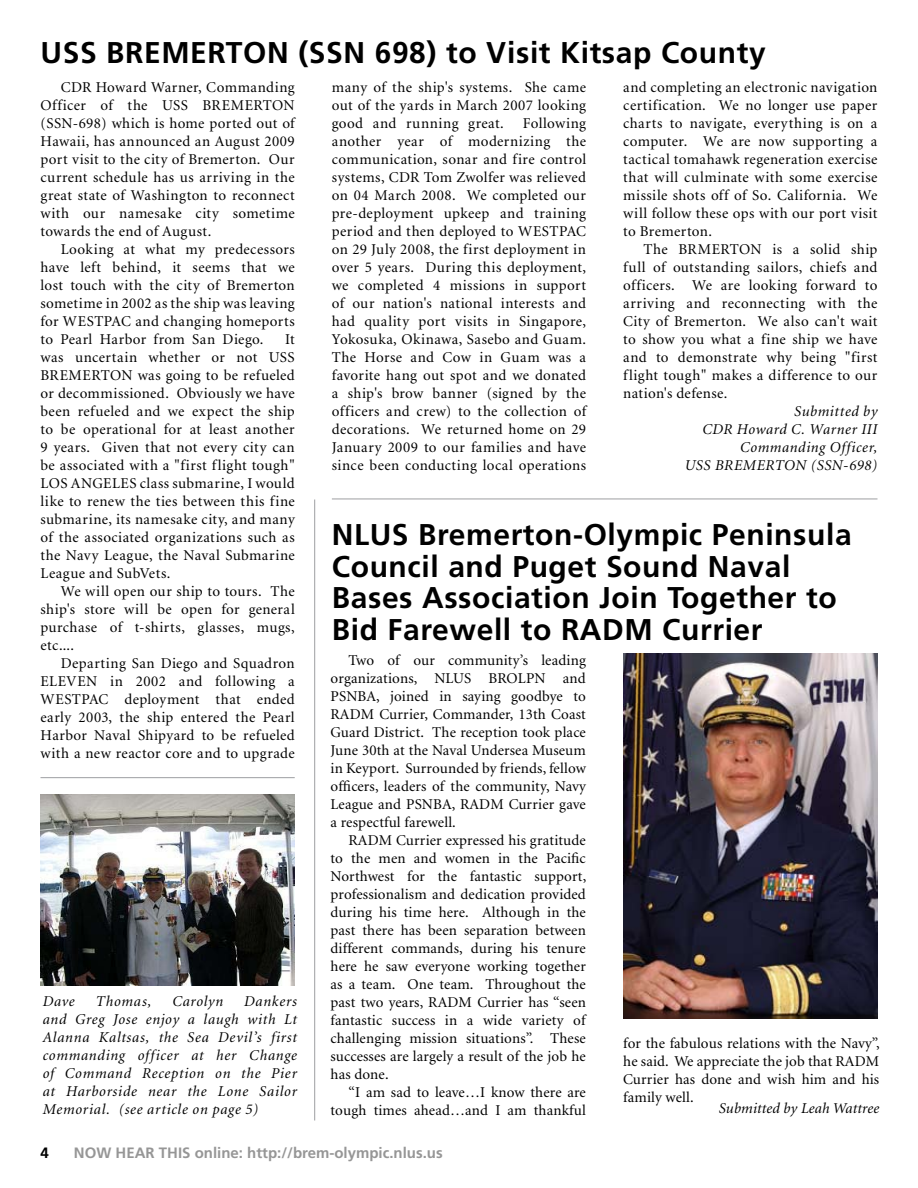
<style>
.page{position:relative;width:918px;height:1188px;background:#fff}
.page>*{position:absolute;margin:0;border:0;box-sizing:border-box;transform-origin:0 0}
.t1{font:700 30px/31.5px "Frutiger";letter-spacing:.02em;color:#000}
.t2{font:15px/18px "Minion";letter-spacing:.015em;color:#000;text-align:justify}
.t3{font:italic 15px/18px "Minion";letter-spacing:.04em;color:#000;text-align:right}
.t4{font:700 15px "Frutiger";color:#969696}
.t5{font:italic 15px "Minion";letter-spacing:.01em;color:#000}
.t6{font:700 15px "Frutiger";color:#000}
</style>
<div class="page">
<hr style="left:40px;top:777px;width:255px;height:1px;background:#a8a9ac">
<hr style="left:332px;top:498px;width:546px;height:2px;background:#a8a9ac">
<hr style="left:314px;top:500px;width:1px;height:620px;background:#a8a9ac">
<img style="left:623px;top:653px;width:255px;height:365px">
<img style="left:40px;top:795px;width:255px;height:190px">
<h1 class="t1" style="left:40px;top:37px;width:727px">USS BREMERTON (SSN 698) to Visit Kitsap County</h1>
<p class="t2" style="left:40px;top:79px;width:256px;text-indent:20px">CDR Howard Warner, Commanding Officer of the USS BREMERTON (SSN-698) which is home ported out of Hawaii, has announced an August 2009 port visit to the city of Bremerton. Our current schedule has us arriving in the great state of Washington to reconnect with our namesake city sometime towards the end of August.</p>
<p class="t2" style="left:40px;top:241px;width:256px;text-indent:20px">Looking at what my predecessors have left behind, it seems that we lost touch with the city of Bremerton sometime in 2002 as the ship was leaving for WESTPAC and changing homeports to Pearl Harbor from San Diego.</p>
<p class="t2" style="left:40px;top:331px;width:256px;text-indent:245px">It was uncertain whether or not USS BREMERTON was going to be refueled or decommissioned. Obviously we have been refueled and we expect the ship to be operational for at least another 9 years. Given that not every city can be associated with a "first flight tough" LOS ANGELES class submarine, I would like to renew the ties between this fine submarine, its namesake city, and many of the associated organizations such as the Navy League, the Naval Submarine League and SubVets.</p>
<p class="t2" style="left:40px;top:583px;width:256px;text-indent:20px">We will open our ship to tours. The ship's store will be open for general purchase of t-shirts, glasses, mugs, etc....</p>
<p class="t2" style="left:40px;top:655px;width:256px;text-indent:20px">Departing San Diego and Squadron ELEVEN in 2002 and following a WESTPAC deployment that ended early 2003, the ship entered the Pearl Harbor Naval Shipyard to be refueled with a new reactor core and to upgrade</p>
<p class="t3" style="left:43px;top:993px;width:256px;text-align:justify;text-indent:202px">Dankers and Greg Jose enjoy a laugh with Lt Alanna Kaltsas, the Sea Devil’s first commanding officer at her Change of Command Reception on the Pier at Harborside near the Lone Sailor Memorial. (see article on page 5)</p>
<p class="t3" style="left:43px;top:993px;width:33px">Dave</p>
<p class="t3" style="left:96px;top:993px;width:57px">Thomas,</p>
<p class="t3" style="left:172px;top:993px;width:52px">Carolyn</p>
<p class="t2" style="left:332px;top:79px;width:256px">many of the ship's systems. She came out of the yards in March 2007 looking good and running great.</p>
<p class="t2" style="left:332px;top:115px;width:256px;text-indent:191px">Following another year of modernizing the communication, sonar and fire control systems, CDR Tom Zwolfer was relieved on 04 March 2008. We completed our pre-deployment upkeep and training period and then deployed to WESTPAC on 29 July 2008, the first deployment in over 5 years. During this deployment, we completed 4 missions in support of our nation's national interests and had quality port visits in Singapore, Yokosuka, Okinawa, Sasebo and Guam.<br>The Horse and Cow in Guam was a favorite hang out spot and we donated a ship's brow banner (signed by the officers and crew) to the collection of decorations. We returned home on 29<br>January 2009 to our families and have since been conducting local operations</p>
<p class="t2" style="left:623px;top:79px;width:256px">and completing an electronic navigation certification. We no longer use paper charts to navigate, everything is on a computer. We are now supporting a tactical tomahawk regeneration exercise that will culminate with some exercise missile shots off of So. California. We will follow these ops with our port visit to Bremerton.</p>
<p class="t2" style="left:623px;top:241px;width:256px;text-indent:20px">The BRMERTON is a solid ship full of outstanding sailors, chiefs and officers. We are looking forward to arriving and reconnecting with the City of Bremerton. We also can't wait to show you what a fine ship we have and to demonstrate why being "first flight tough" makes a difference to our nation's defense.</p>
<p class="t3" style="left:685px;top:403px;width:194px">Submitted by<br>CDR Howard C. Warner III<br>Commanding Officer,<br>USS BREMERTON (SSN-698)</p>
<h1 class="t1" style="left:332px;top:519px;width:521px">NLUS Bremerton-Olympic Peninsula<br>Council and Puget Sound Naval<br>Bases Association Join Together to<br>Bid Farewell to RADM Currier</h1>
<p class="t2" style="left:331px;top:651px;width:257px;text-indent:18px">Two of our community’s leading organizations, NLUS BROLPN and PSNBA, joined in saying goodbye to RADM Currier, Commander, 13th Coast Guard District. The reception took place June 30th at the Naval Undersea Museum in Keyport. Surrounded by friends, fellow officers, leaders of the community, Navy League and PSNBA, RADM Currier gave a respectful farewell.</p>
<p class="t2" style="left:331px;top:831px;width:257px;text-indent:18px">RADM Currier expressed his gratitude to the men and women in the Pacific Northwest for the fantastic support, professionalism and dedication provided during his time here. Although in the past there has been separation between different commands, during his tenure here he saw everyone working together as a team. One team. Throughout the past two years, RADM Currier has “seen fantastic success in a wide variety of challenging mission situations”. These successes are largely a result of the job he has done.</p>
<p class="t2" style="left:331px;top:1083px;width:257px;text-align:right">“I am sad to leave…I know there are tough times ahead…and I am thankful</p>
<p class="t2" style="left:623px;top:1035px;width:258px">for the fabulous relations with the Navy”, he said. We appreciate the job that RADM Currier has done and wish him and his family well.</p>
<p class="t5" style="left:719px;top:1100px;width:162px">Submitted by Leah Wattree</p>
<p class="t6" style="left:40px;top:1144px;width:10px">4</p>
<p class="t4" style="left:74px;top:1144px;width:370px">NOW HEAR THIS online: http://brem-olympic.nlus.us</p>
</div>
